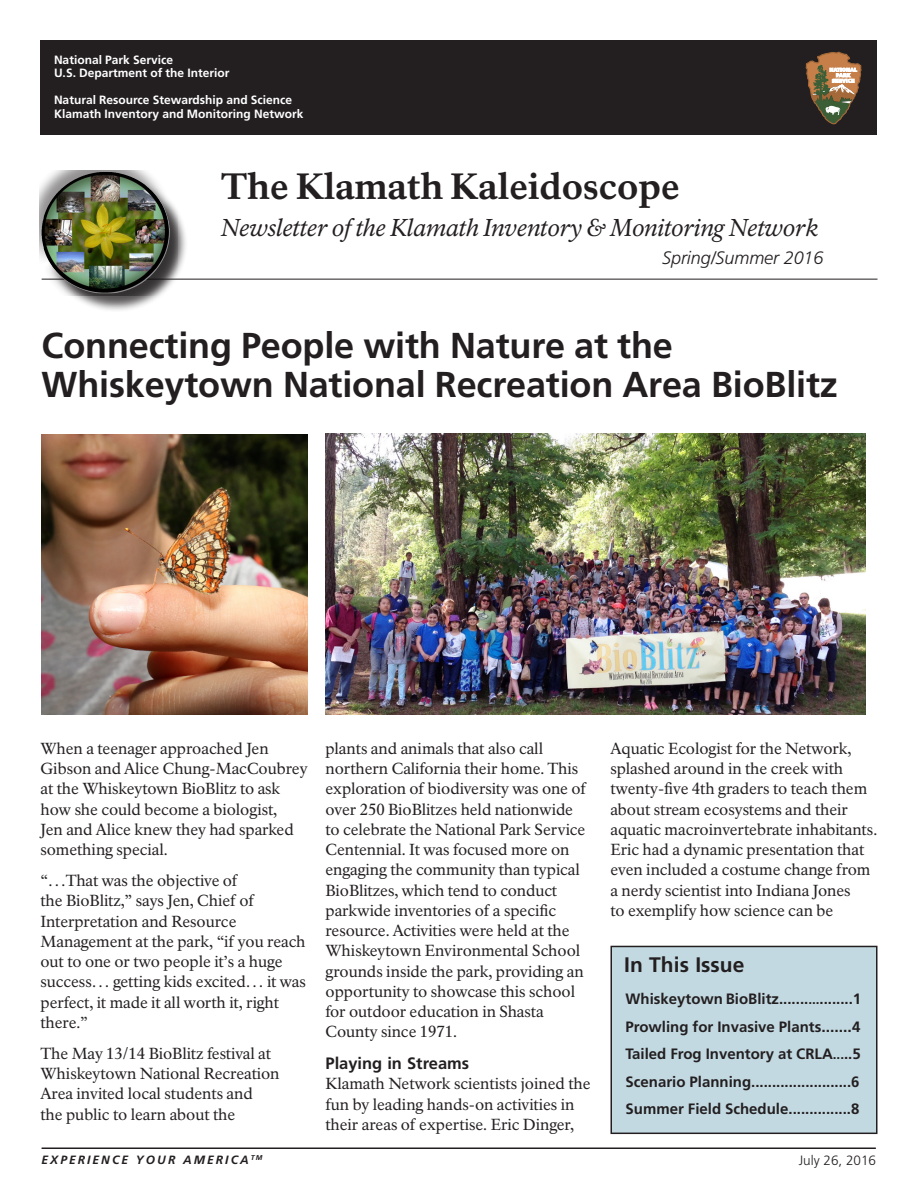
<style>
.page{position:relative;width:918px;height:1188px;background:#fff}
.page>*{position:absolute;margin:0;border:0;box-sizing:border-box;transform-origin:0 0}
.t1{font:700 36px/39px "Frutiger LT Std";letter-spacing:-.005em;color:#231f20}
.t2{font:800 36px "NPS Rawlinson OT";letter-spacing:-.015em;color:#231f20}
.t3{font:italic 24px "NPS Rawlinson OT";letter-spacing:-.015em;color:#231f20}
.t4{font:700 21px "Frutiger LT Std";color:#231f20}
.t5{font:italic 300 18px "Frutiger LT Std";letter-spacing:-.005em;color:#231f20}
.t6{font:700 16.5px "Frutiger LT Std";color:#231f20}
.t7{font:15.75px/20.2px "NPS Rawlinson OT";letter-spacing:-.005em;color:#231f20}
.t8{font:700 15px/27.5px "Frutiger LT Std";color:#231f20;text-align:justify}
.t9{font:300 13.5px "Frutiger LT Std";color:#231f20}
.t10{font:700 12px/13.5px "Frutiger LT Std";color:#fff}
.t11{font:italic 700 12px "Frutiger LT Std";letter-spacing:.17em;color:#231f20}
.s1{font-size:13.5px}
.s2{font-size:15.75px}
</style>
<div class="page">
<hr style="left:42px;top:1148px;width:834px;height:1px;background:#231f20">
<hr style="left:42px;top:279px;width:835px;height:1px;background:#231f20">
<div style="left:40px;top:40px;width:838px;height:95px;background:#231f20"></div>
<svg style="left:805px;top:51px;width:57px;height:74px"></svg>
<div style="left:44px;top:175px;width:144px;height:137px;background:#231f20;opacity:.75"></div>
<div style="left:39px;top:170px;width:138px;height:126px;background:#231f20;opacity:.5"></div>
<img style="left:42px;top:434px;width:266px;height:281px">
<img style="left:326px;top:434px;width:540px;height:281px">
<div style="left:611px;top:946px;width:266px;height:187px;background:#c3d9e2"></div>
<div style="left:610px;top:946px;width:268px;height:188px;border:2px solid #231f20"></div>
<p class="t10" style="left:54px;top:53px;width:177px">National Park Service<br>U.S. Department of the Interior</p>
<p class="t10" style="left:54px;top:93px;width:251px">Natural Resource Stewardship and Science<br>Klamath Inventory and Monitoring Network</p>
<h1 class="t2" style="left:221px;top:164px;width:461px">The Klamath Kaleidoscope</h1>
<h1 class="t3" style="left:221px;top:214px;width:599px">Newsletter of the Klamath Inventory &amp; Monitoring Network</h1>
<p class="t5" style="left:662px;top:248px;width:163px">Spring/Summer 2016</p>
<h2 class="t1" style="left:42px;top:326px;width:798px">Connecting People with Nature at the<br>Whiskeytown National Recreation Area BioBlitz</h2>
<p class="t7" style="left:40px;top:738px;width:269px">When a teenager approached Jen<br>Gibson and Alice Chung-MacCoubrey at the Whiskeytown BioBlitz to ask how she could become a biologist,<br>Jen and Alice knew they had sparked something special.</p>
<p class="t7" style="left:40px;top:871px;width:267px">“…That was the objective of<br>the BioBlitz,” says Jen, Chief of<br>Interpretation and Resource<br>Management at the park, “if you reach out to one or two people it’s a huge success… getting kids excited… it was perfect, it made it all worth it, right there.”</p>
<p class="t7" style="left:40px;top:1043px;width:241px">The May 13/14 BioBlitz festival at<br>Whiskeytown National Recreation<br>Area invited local students and<br>the public to learn about the</p>
<p class="t11" style="left:42px;top:1153px;width:222px">EXPERIENCE YOUR AMERICA <sup>TM</sup></p>
<p class="t7" style="left:325px;top:738px;width:262px">plants and animals that also call northern California their home. This exploration of biodiversity was one of over 250 BioBlitzes held nationwide to celebrate the National Park Service Centennial. It was focused more on engaging the community than typical BioBlitzes, which tend to conduct parkwide inventories of a specific resource. Activities were held at the Whiskeytown Environmental School grounds inside the park, providing an opportunity to showcase this school for outdoor education in Shasta County since 1971.</p>
<h3 class="t6" style="left:326px;top:1054px;width:145px">Playing in Streams</h3>
<p class="t7" style="left:326px;top:1074px;width:266px">Klamath Network scientists joined the fun by leading hands-on activities in their areas of expertise. Eric Dinger,</p>
<p class="t7" style="left:610px;top:738px;width:268px">Aquatic Ecologist for the Network, splashed around in the creek with twenty-five 4th graders to teach them about stream ecosystems and their aquatic macroinvertebrate inhabitants.<br>Eric had a dynamic presentation that even included a costume change from a nerdy scientist into Indiana Jones<br>to exemplify how science can be</p>
<p class="t4" style="left:624px;top:952px;width:122px">In This Issue</p>
<p class="t8" style="left:626px;top:985px;width:237px">Whiskeytown BioBlitz.......<span class="s1">...</span>........1<br>Prowling for Invasive Plants<span class="s2">.......</span>4<br>Tailed Frog Inventory at CRLA<span class="s1">...</span>..5<br>Scenario Planning........................6<br>Summer Field Schedule...............8</p>
<p class="t9" style="left:799px;top:1153px;width:79px">July 26, 2016</p>
</div>
